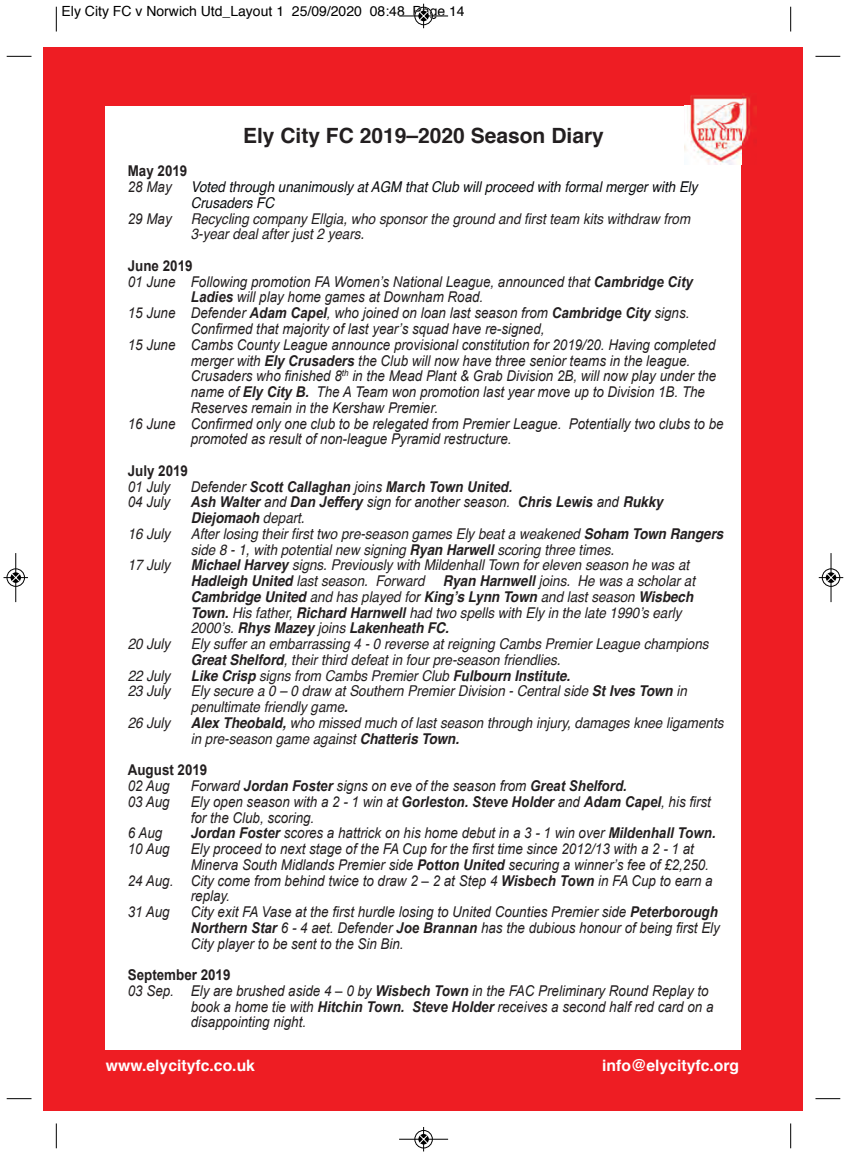
<style>
.page{position:relative;width:847px;height:1155px;background:#fff}
.page>*{position:absolute;margin:0;border:0;box-sizing:border-box;transform-origin:0 0}
.t1{font:700 21px "Helvetica";color:#231f20}
.t2{font:700 15.75px "Helvetica";color:#fff}
.t3{font:italic 14.88px/15.8px "Arial";color:#231f20;scale:.9 1}
.t4{font:italic 14.88px/15.8px "Helvetica";color:#231f20;scale:.9 1}
.t5{font:italic 700 14.88px "Arial";color:#231f20;scale:.9 1}
.t6{font:italic 14.88px/15.8px "Helvetica";color:#090b0e;scale:.9 1}
.t7{font:italic 700 14.88px "Helvetica";color:#231f20;scale:.9 1}
.t8{font:700 14.88px "Arial";color:#231f20;scale:.9 1}
.t9{font:14px "Helvetica";color:#000}
.s1{font-weight:700}
.s2{font-weight:400}
.s3{font-family:"Helvetica"}
</style>
<div class="page">
<div style="left:43px;top:47px;width:760px;height:1063px;background:#ee1d23"></div>
<div style="left:106px;top:106px;width:635px;height:942px;background:#fff"></div>
<img style="left:685px;top:93px;width:72px;height:71px">
<svg style="left:56px;top:7px;width:1px;height:25px"></svg>
<svg style="left:7px;top:56px;width:25px;height:1px"></svg>
<svg style="left:790px;top:7px;width:1px;height:25px"></svg>
<svg style="left:815px;top:56px;width:25px;height:1px"></svg>
<svg style="left:56px;top:1123px;width:1px;height:25px"></svg>
<svg style="left:7px;top:1098px;width:25px;height:1px"></svg>
<svg style="left:790px;top:1123px;width:1px;height:25px"></svg>
<svg style="left:815px;top:1098px;width:25px;height:1px"></svg>
<div style="left:414px;top:7px;width:19px;height:18px;border:1px solid #fff;border-radius:50%"></div>
<hr style="left:399px;top:16px;width:49px;height:1px;background:#000">
<div style="left:415px;top:7px;width:17px;height:18px;border:1px solid #000;border-radius:50%"></div>
<svg style="left:419px;top:4px;width:9px;height:24px"></svg>
<div style="left:414px;top:1129px;width:19px;height:19px;border:1px solid #fff;border-radius:50%"></div>
<hr style="left:399px;top:1138px;width:49px;height:1px;background:#000">
<div style="left:415px;top:1130px;width:17px;height:18px;border:1px solid #000;border-radius:50%"></div>
<svg style="left:419px;top:1127px;width:9px;height:24px"></svg>
<div style="left:6px;top:568px;width:19px;height:19px;border:1px solid #fff;border-radius:50%"></div>
<hr style="left:15px;top:553px;width:1px;height:49px;background:#000">
<div style="left:7px;top:568px;width:18px;height:18px;border:1px solid #000;border-radius:50%"></div>
<svg style="left:4px;top:573px;width:24px;height:9px"></svg>
<div style="left:821px;top:568px;width:19px;height:19px;border:1px solid #fff;border-radius:50%"></div>
<hr style="left:831px;top:553px;width:1px;height:49px;background:#000">
<div style="left:822px;top:568px;width:18px;height:18px;border:1px solid #000;border-radius:50%"></div>
<svg style="left:819px;top:573px;width:24px;height:9px"></svg>
<p class="t9" style="left:62px;top:5px;width:405px">Ely City FC v Norwich Utd_Layout 1 25/09/2020 08:48 Page 14</p>
<h1 class="t1" style="left:243px;top:126px;width:362px">Ely City FC 2019–2020 Season Diary</h1>
<p class="t8" style="left:128px;top:163px;width:68px">May 2019</p>
<p class="t3" style="left:128px;top:179px;width:50px">28 May</p>
<p class="t6" style="left:191px;top:180px;width:564px">Voted through unanimously at AGM that Club will proceed with formal merger with Ely<br>Crusaders FC</p>
<p class="t3" style="left:128px;top:210px;width:50px">29 May</p>
<p class="t4" style="left:191px;top:212px;width:556px">Recycling company Ellgia, who sponsor the ground and first team kits withdraw from<br>3-year deal after just 2 years.</p>
<p class="t8" style="left:128px;top:257px;width:73px">June 2019</p>
<p class="t3" style="left:128px;top:273px;width:629px">01 June Following promotion FA Women’s National League, announced that <span class="s1">Cambridge City</span></p>
<p class="t3" style="left:191px;top:289px;width:326px"><span class="s1">Ladies</span> will play home games at Downham Road.</p>
<p class="t3" style="left:128px;top:305px;width:625px">15 June Defender <span class="s1">Adam Capel</span>, who joined on loan last season from <span class="s1">Cambridge City</span> signs.</p>
<p class="t3" style="left:191px;top:321px;width:394px">Confirmed that majority of last year’s squad have re-signed,</p>
<p class="t3" style="left:128px;top:337px;width:654px">15 June Cambs County League announce provisional constitution for 2019/20. Having completed</p>
<p class="t3" style="left:191px;top:352px;width:556px">merger with <span class="s1">Ely Crusaders</span> the Club will now have three senior teams in the league.</p>
<p class="t3" style="left:191px;top:368px;width:585px">Crusaders who finished 8<sup>th</sup> in the Mead Plant &amp; Grab Division 2B, will now play under the</p>
<p class="t3" style="left:191px;top:384px;width:573px">name of <span class="s1">Ely City B.</span> The A Team won promotion last year move up to Division 1B. The</p>
<p class="t3" style="left:191px;top:399px;width:276px">Reserves remain in the Kershaw Premier.</p>
<p class="t3" style="left:128px;top:415px;width:663px">16 June Confirmed only one club to be relegated from Premier League. Potentially two clubs to be</p>
<p class="t3" style="left:191px;top:431px;width:358px">promoted as result of non-league Pyramid restructure.</p>
<p class="t8" style="left:128px;top:462px;width:68px">July 2019</p>
<p class="t3" style="left:128px;top:478px;width:49px">01 July</p>
<p class="t5" style="left:191px;top:478px;width:359px"><span class="s2">Defender</span> Scott Callaghan <span class="s2">joins</span> March Town United.</p>
<p class="t3" style="left:128px;top:494px;width:49px">04 July</p>
<p class="t5" style="left:191px;top:494px;width:526px">Ash Walter <span class="s2">and</span> Dan Jeffery <span class="s2">sign for another season.</span> Chris Lewis <span class="s2">and</span> <span class="s3">Rukky</span></p>
<p class="t7" style="left:191px;top:511px;width:128px">Diejomaoh <span class="s2">depart.</span></p>
<p class="t4" style="left:128px;top:527px;width:49px">16 July</p>
<p class="t4" style="left:191px;top:527px;width:593px">After losing their first two pre-season games Ely beat a weakened <span class="s1">Soham Town Rangers </span>side 8 - 1, with potential new signing <span class="s1">Ryan Harwell</span> scoring three times.</p>
<p class="t4" style="left:128px;top:558px;width:49px">17 July</p>
<p class="t4" style="left:191px;top:558px;width:562px"><span class="s1">Michael Harvey</span> signs. Previously with Mildenhall Town for eleven season he was at <span class="s1">Hadleigh United</span> last season. Forward <span class="s1">Ryan Harnwell</span> joins. He was a scholar at <span class="s1">Cambridge United</span> and has played for <span class="s1">King’s Lynn Town</span> and last season <span class="s1">Wisbech Town.</span> His father, <span class="s1">Richard Harnwell</span> had two spells with Ely in the late 1990’s early 2000’s. <span class="s1">Rhys Mazey</span> joins <span class="s1">Lakenheath FC.</span></p>
<p class="t4" style="left:128px;top:637px;width:49px">20 July</p>
<p class="t4" style="left:191px;top:637px;width:577px">Ely suffer an embarrassing 4 - 0 reverse at reigning Cambs Premier League champions<br><span class="s1">Great Shelford</span>, their third defeat in four pre-season friendlies.</p>
<p class="t4" style="left:128px;top:668px;width:49px">22 July</p>
<p class="t7" style="left:191px;top:669px;width:423px">Like Crisp <span class="s2">signs from Cambs Premier Club</span> Fulbourn Institute.</p>
<p class="t4" style="left:128px;top:684px;width:49px">23 July</p>
<p class="t4" style="left:191px;top:684px;width:553px">Ely secure a 0 – 0 draw at Southern Premier Division - Central side <span class="s1">St Ives Town</span> in penultimate friendly game<span class="s1">.</span></p>
<p class="t4" style="left:128px;top:716px;width:49px">26 July</p>
<p class="t4" style="left:191px;top:716px;width:593px"><span class="s1">Alex Theobald,</span> who missed much of last season through injury, damages knee ligaments in pre-season game against <span class="s1">Chatteris Town.</span></p>
<p class="t8" style="left:128px;top:761px;width:90px">August 2019</p>
<p class="t3" style="left:128px;top:778px;width:48px">02 Aug</p>
<p class="t3" style="left:191px;top:778px;width:486px">Forward <span class="s1">Jordan Foster</span> signs on eve of the season from <span class="s1">Great Shelford.</span></p>
<p class="t3" style="left:128px;top:793px;width:48px">03 Aug</p>
<p class="t3" style="left:191px;top:793px;width:579px">Ely open season with a 2 - 1 win at <span class="s1">Gorleston. Steve Holder</span> and <span class="s1">Adam Capel</span>, his first for the Club, scoring.</p>
<p class="t3" style="left:128px;top:825px;width:40px">6 Aug</p>
<p class="t3" style="left:191px;top:825px;width:585px"><span class="s1">Jordan Foster</span> scores a hattrick on his home debut in a 3 - 1 win over <span class="s1">Mildenhall Town.</span></p>
<p class="t3" style="left:128px;top:841px;width:48px">10 Aug</p>
<p class="t3" style="left:191px;top:841px;width:560px">Ely proceed to next stage of the FA Cup for the first time since 2012/13 with a 2 - 1 at</p>
<p class="t3" style="left:191px;top:856px;width:577px">Minerva South Midlands Premier side <span class="s1">Potton United</span> securing a winner’s fee of £2,250.</p>
<p class="t3" style="left:128px;top:872px;width:651px">24 Aug. City come from behind twice to draw 2 – 2 at Step 4 <span class="s1">Wisbech Town</span> in FA Cup to earn a</p>
<p class="t3" style="left:191px;top:888px;width:45px">replay.</p>
<p class="t3" style="left:128px;top:904px;width:48px">31 Aug</p>
<p class="t3" style="left:191px;top:904px;width:589px">City exit FA Vase at the first hurdle losing to United Counties Premier side <span class="s1">Peterborough<br>Northern Star</span> 6 - 4 aet. Defender <span class="s1">Joe Brannan</span> has the dubious honour of being first Ely<br>City player to be sent to the Sin Bin.</p>
<p class="t8" style="left:128px;top:966px;width:116px">September 2019</p>
<p class="t3" style="left:128px;top:982px;width:647px">03 Sep. Ely are brushed aside 4 – 0 by <span class="s1">Wisbech Town</span> in the FAC Preliminary Round Replay to</p>
<p class="t3" style="left:191px;top:998px;width:582px">book a home tie with <span class="s1">Hitchin Town. Steve Holder</span> receives a second half red card on a</p>
<p class="t3" style="left:191px;top:1014px;width:130px">disappointing night.</p>
<p class="t2" style="left:106px;top:1058px;width:151px">www.elycityfc.co.uk</p>
<p class="t2" style="left:602px;top:1058px;width:139px">info@elycityfc.org</p>
</div>
